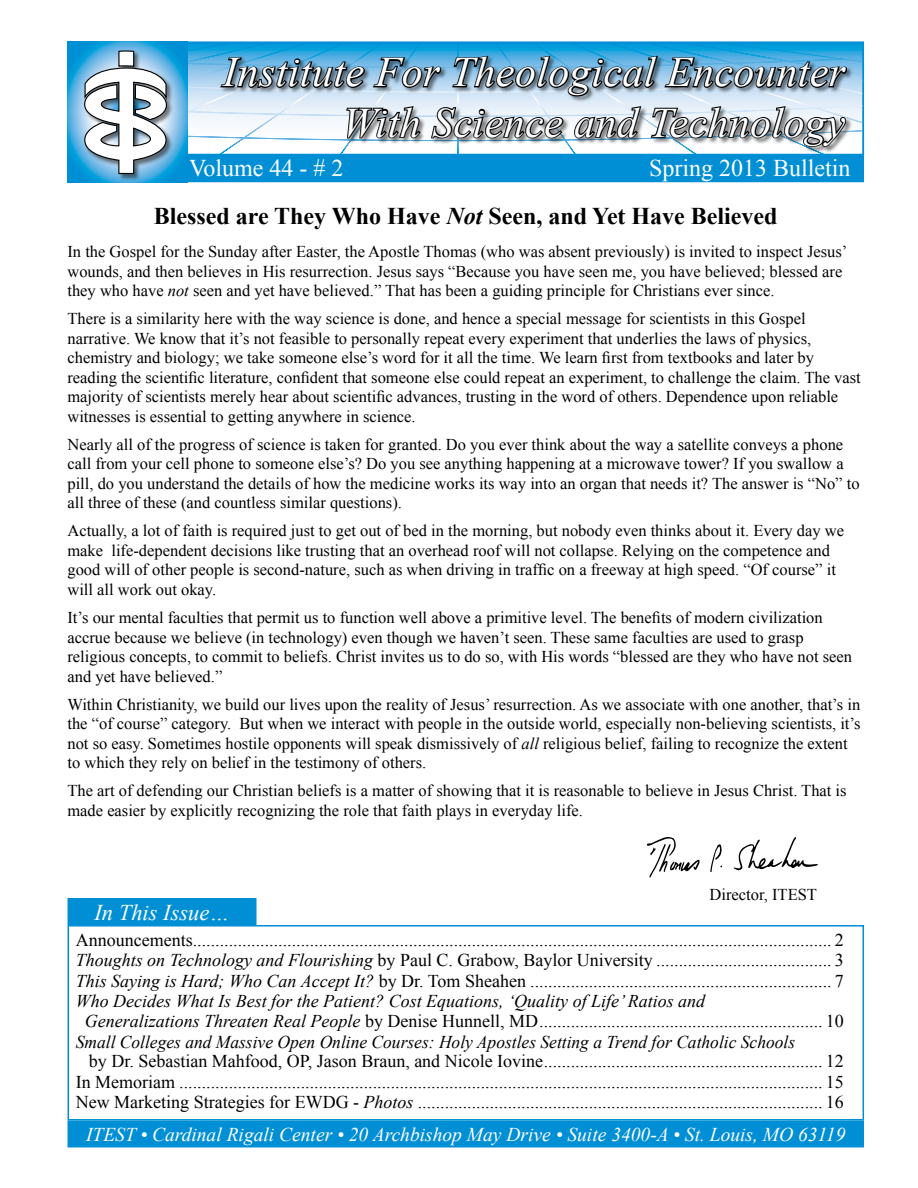
<style>
.page{position:relative;width:918px;height:1188px;background:#fff}
.page>*{position:absolute;margin:0;border:0;box-sizing:border-box;transform-origin:0 0}
.t1{font:italic 42px/50.4px "Times New Roman";letter-spacing:.01em;color:#fff;text-align:right}
.t2{font:700 24px "Times New Roman";color:#000}
.t3{font:24px "Times New Roman";color:#fff}
.t4{font:italic 22.5px "Times New Roman";color:#fff}
.t5{font:italic 19.5px "Times New Roman";color:#fff}
.t6{font:18px/20.5px "Times New Roman";color:#000;text-align:justify}
.t7{font:italic 18px "Times New Roman";color:#000}
.t8{font:16.5px/19.5px "Times New Roman";color:#000}
.s1{font-style:italic}
</style>
<div class="page">
<div style="left:68px;top:1120px;width:796px;height:27px;background:#008fd5;border:2px solid #008fd5"></div>
<svg style="left:67px;top:42px;width:794px;height:124px;background:#50b7e4"></svg>
<div style="left:68px;top:154px;width:796px;height:28px;background:#008fd5"></div>
<div style="left:68px;top:41px;width:796px;height:117px;border:2px solid #008fd5"></div>
<svg style="left:68px;top:42px;width:119px;height:140px"></svg>
<div style="left:84px;top:50px;width:90px;height:131px;background:#000;opacity:.5"></div>
<svg style="left:83px;top:50px;width:85px;height:125px"></svg>
<div style="left:220px;top:55px;width:634px;height:99px;background:#000;opacity:.5"></div>
<svg style="left:219px;top:56px;width:223px;height:39px;background:#5f7e94"></svg>
<svg style="left:451px;top:54px;width:397px;height:44px;background:#618399"></svg>
<svg style="left:345px;top:105px;width:77px;height:36px;background:#6c7277"></svg>
<svg style="left:430px;top:106px;width:135px;height:35px;background:#838a90"></svg>
<svg style="left:573px;top:105px;width:70px;height:36px;background:#83898f"></svg>
<svg style="left:649px;top:105px;width:199px;height:44px"></svg>
<div style="left:68px;top:925px;width:796px;height:195px;border:2px solid #008fd5"></div>
<div style="left:68px;top:898px;width:188px;height:27px;background:#008fd5"></div>
<svg style="left:734px;top:837px;width:84px;height:34px"></svg>
<svg style="left:647px;top:837px;width:53px;height:41px"></svg>
<svg style="left:710px;top:844px;width:12px;height:28px"></svg>
<h1 class="t1" style="left:223px;top:46px;width:624px">Institute For Theological Encounter<br>With Science and Technology</h1>
<h2 class="t3" style="left:189px;top:152px;width:156px">Volume 44 - # 2</h2>
<h2 class="t3" style="left:649px;top:151px;width:203px">Spring 2013 Bulletin</h2>
<h2 class="t2" style="left:154px;top:199px;width:625px">Blessed are They Who Have <span class="s1">Not</span> Seen, and Yet Have Believed</h2>
<p class="t8" style="left:67px;top:241px;width:781px">In the Gospel for the Sunday after Easter, the Apostle Thomas (who was absent previously) is invited to inspect Jesus’ wounds, and then believes in His resurrection. Jesus says “Because you have seen me, you have believed; blessed are they who have <span class="s1">not</span> seen and yet have believed.” That has been a guiding principle for Christians ever since.</p>
<p class="t8" style="left:67px;top:309px;width:795px">There is a similarity here with the way science is done, and hence a special message for scientists in this Gospel narrative. We know that it’s not feasible to personally repeat every experiment that underlies the laws of physics, chemistry and biology; we take someone else’s word for it all the time. We learn first from textbooks and later by reading the scientific literature, confident that someone else could repeat an experiment, to challenge the claim. The vast majority of scientists merely hear about scientific advances, trusting in the word of others. Dependence upon reliable witnesses is essential to getting anywhere in science.</p>
<p class="t8" style="left:67px;top:434px;width:794px">Nearly all of the progress of science is taken for granted. Do you ever think about the way a satellite conveys a phone call from your cell phone to someone else’s? Do you see anything happening at a microwave tower? If you swallow a pill, do you understand the details of how the medicine works its way into an organ that needs it? The answer is “No” to all three of these (and countless similar questions).</p>
<p class="t8" style="left:67px;top:521px;width:778px">Actually, a lot of faith is required just to get out of bed in the morning, but nobody even thinks about it. Every day we make life-dependent decisions like trusting that an overhead roof will not collapse. Relying on the competence and good will of other people is second-nature, such as when driving in traffic on a freeway at high speed. “Of course” it will all work out okay.</p>
<p class="t8" style="left:67px;top:608px;width:786px">It’s our mental faculties that permit us to function well above a primitive level. The benefits of modern civilization accrue because we believe (in technology) even though we haven’t seen. These same faculties are used to grasp religious concepts, to commit to beliefs. Christ invites us to do so, with His words “blessed are they who have not seen and yet have believed.”</p>
<p class="t8" style="left:67px;top:694px;width:794px">Within Christianity, we build our lives upon the reality of Jesus’ resurrection. As we associate with one another, that’s in the “of course” category. But when we interact with people in the outside world, especially non-believing scientists, it’s not so easy. Sometimes hostile opponents will speak dismissively of <span class="s1">all</span> religious belief, failing to recognize the extent to which they rely on belief in the testimony of others.</p>
<p class="t8" style="left:67px;top:781px;width:781px">The art of defending our Christian beliefs is a matter of showing that it is reasonable to believe in Jesus Christ. That is made easier by explicitly recognizing the role that faith plays in everyday life.</p>
<h3 class="t4" style="left:94px;top:897px;width:136px">In This Issue…</h3>
<p class="t8" style="left:710px;top:885px;width:109px">Director, ITEST</p>
<p class="t6" style="left:76px;top:929px;width:770px">Announcements.............................................................................................................................................. 2</p>
<p class="t6" style="left:76px;top:950px;width:770px"><span class="s1">Thoughts on Technology and Flourishing</span> by Paul C. Grabow, Baylor University ....................................... 3</p>
<p class="t6" style="left:76px;top:970px;width:770px"><span class="s1">This Saying is Hard; Who Can Accept It?</span> by Dr. Tom Sheahen ................................................................... 7</p>
<p class="t7" style="left:76px;top:989px;width:631px">Who Decides What Is Best for the Patient? Cost Equations, ‘Quality of Life’ Ratios and</p>
<p class="t6" style="left:85px;top:1010px;width:760px"><span class="s1">Generalizations Threaten Real People</span> by Denise Hunnell, MD............................................................... 10</p>
<p class="t7" style="left:76px;top:1029px;width:721px">Small Colleges and Massive Open Online Courses: Holy Apostles Setting a Trend for Catholic Schools</p>
<p class="t6" style="left:76px;top:1050px;width:770px;text-indent:13px">by Dr. Sebastian Mahfood, OP, Jason Braun, and Nicole Iovine.............................................................. 12<br>In Memoriam ............................................................................................................................................... 15<br>New Marketing Strategies for EWDG - <span class="s1">Photos</span> .......................................................................................... 16</p>
<p class="t5" style="left:86px;top:1121px;width:761px">ITEST • Cardinal Rigali Center • 20 Archbishop May Drive • Suite 3400-A • St. Louis, MO 63119</p>
</div>
